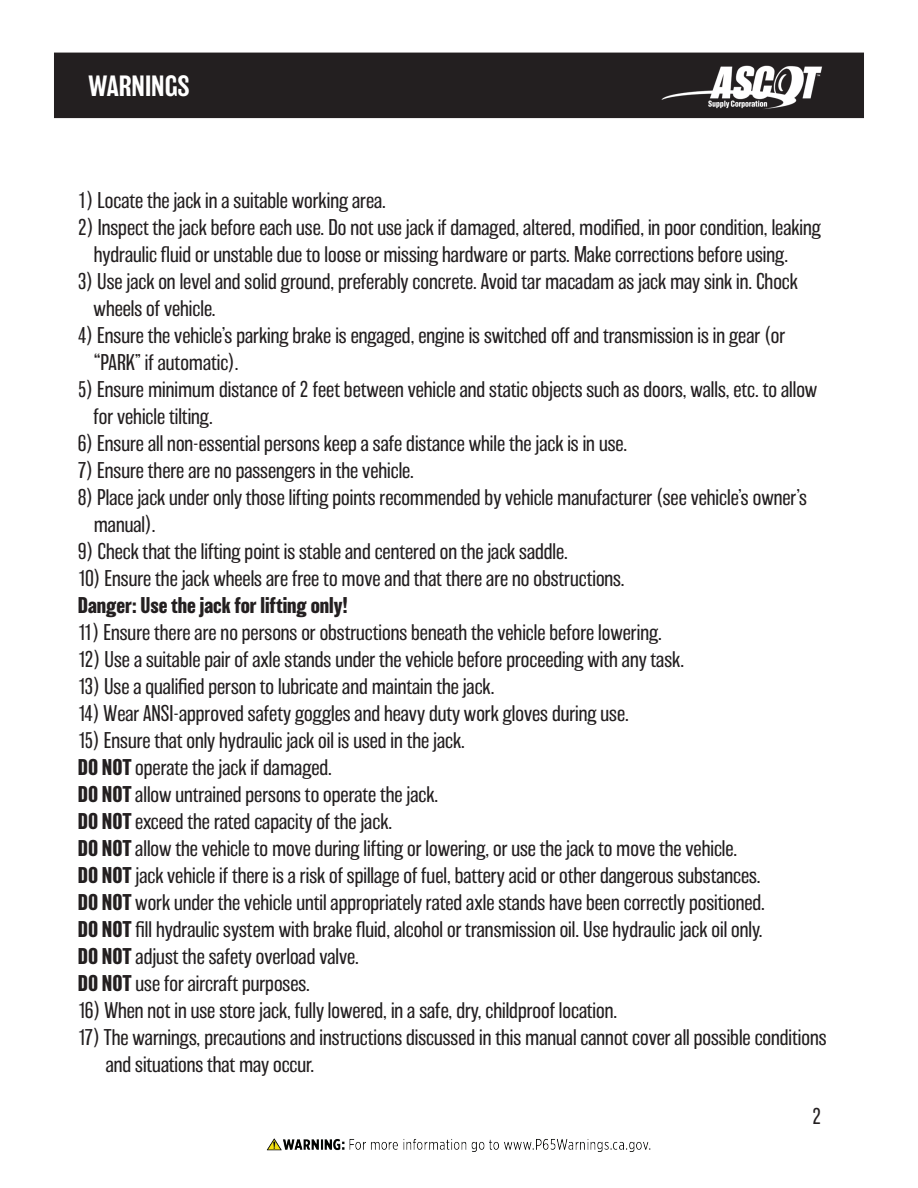
<style>
.page{position:relative;width:918px;height:1188px;background:#fff}
.page>*{position:absolute;margin:0;border:0;box-sizing:border-box;transform-origin:0 0}
.t1{font:500 27px "Balboa";color:#fff}
.t2{font:200 21px/27px "Balboa";color:#231f20}
.t3{font:700 21px "Balboa";color:#231f20}
.s1{font-weight:700}
</style>
<div class="page">
<div style="left:54px;top:53px;width:810px;height:65px;background:#231f20"></div>
<img style="left:266px;top:1139px;width:385px;height:13px">
<img style="left:661px;top:65px;width:161px;height:44px">
<p class="t1" style="left:89px;top:71px;width:103px">WARNINGS</p>
<p class="t2" style="left:78px;top:187px;width:310px">1) Locate the jack in a suitable working area.</p>
<p class="t2" style="left:94px;top:214px;width:729px;text-indent:-16px">2) Inspect the jack before each use. Do not use jack if damaged, altered, modified, in poor condition, leaking hydraulic fluid or unstable due to loose or missing hardware or parts. Make corrections before using.</p>
<p class="t2" style="left:94px;top:268px;width:706px;text-indent:-16px">3) Use jack on level and solid ground, preferably concrete. Avoid tar macadam as jack may sink in. Chock wheels of vehicle.</p>
<p class="t2" style="left:94px;top:322px;width:693px;text-indent:-16px">4) Ensure the vehicle’s parking brake is engaged, engine is switched off and transmission is in gear (or “PARK” if automatic).</p>
<p class="t2" style="left:94px;top:376px;width:725px;text-indent:-16px">5) Ensure minimum distance of 2 feet between vehicle and static objects such as doors, walls, etc. to allow for vehicle tilting.</p>
<p class="t2" style="left:78px;top:430px;width:551px">6) Ensure all non-essential persons keep a safe distance while the jack is in use.</p>
<p class="t2" style="left:78px;top:457px;width:338px">7) Ensure there are no passengers in the vehicle.</p>
<p class="t2" style="left:94px;top:484px;width:715px;text-indent:-16px">8) Place jack under only those lifting points recommended by vehicle manufacturer (see vehicle’s owner’s manual).</p>
<p class="t2" style="left:78px;top:538px;width:492px">9) Check that the lifting point is stable and centered on the jack saddle.</p>
<p class="t2" style="left:78px;top:565px;width:548px">10) Ensure the jack wheels are free to move and that there are no obstructions.</p>
<p class="t3" style="left:78px;top:593px;width:272px">Danger: Use the jack for lifting only!</p>
<p class="t2" style="left:78px;top:619px;width:586px">11) Ensure there are no persons or obstructions beneath the vehicle before lowering.</p>
<p class="t2" style="left:78px;top:646px;width:608px">12) Use a suitable pair of axle stands under the vehicle before proceeding with any task.</p>
<p class="t2" style="left:78px;top:673px;width:418px">13) Use a qualified person to lubricate and maintain the jack.</p>
<p class="t2" style="left:78px;top:700px;width:553px">14) Wear ANSI-approved safety goggles and heavy duty work gloves during use.</p>
<p class="t2" style="left:78px;top:727px;width:689px">15) Ensure that only hydraulic jack oil is used in the jack.<br><span class="s1">DO NOT</span> operate the jack if damaged.<br><span class="s1">DO NOT</span> allow untrained persons to operate the jack.<br><span class="s1">DO NOT</span> exceed the rated capacity of the jack.<br><span class="s1">DO NOT</span> allow the vehicle to move during lifting or lowering, or use the jack to move the vehicle.<br><span class="s1">DO NOT</span> jack vehicle if there is a risk of spillage of fuel, battery acid or other dangerous substances.<br><span class="s1">DO NOT</span> work under the vehicle until appropriately rated axle stands have been correctly positioned.<br><span class="s1">DO NOT</span> fill hydraulic system with brake fluid, alcohol or transmission oil. Use hydraulic jack oil only.<br><span class="s1">DO NOT</span> adjust the safety overload valve.<br><span class="s1">DO NOT</span> use for aircraft purposes.</p>
<p class="t2" style="left:78px;top:997px;width:541px">16) When not in use store jack, fully lowered, in a safe, dry, childproof location.</p>
<p class="t2" style="left:106px;top:1024px;width:722px;text-indent:-28px">17) The warnings, precautions and instructions discussed in this manual cannot cover all possible conditions and situations that may occur.</p>
<p class="t2" style="left:812px;top:1103px;width:11px">2</p>
</div>
